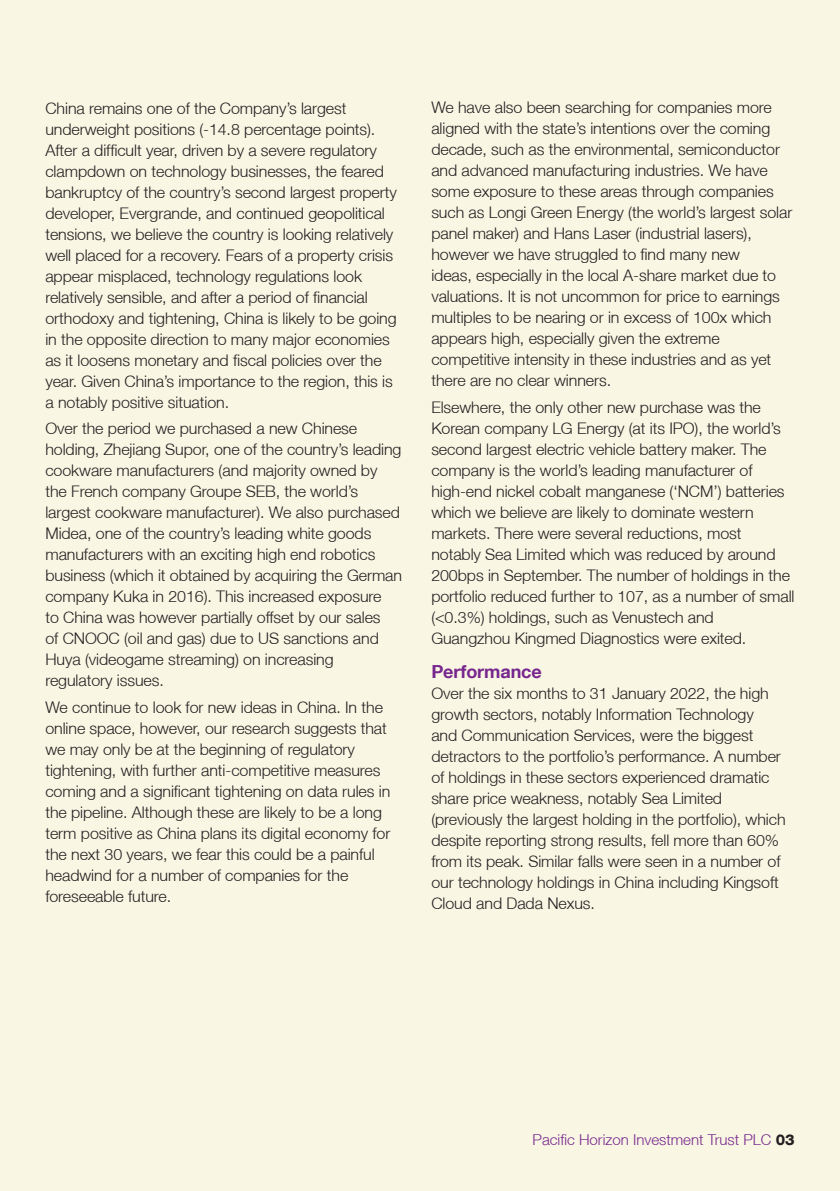
<style>
.page{position:relative;width:840px;height:1191px;background:#fff}
.page>*{position:absolute;margin:0;border:0;box-sizing:border-box;transform-origin:0 0}
.t1{font:700 18px "Helvetica Neue LT";letter-spacing:-.005em;color:#77278d}
.t2{font:300 16px/21px "Helvetica Neue LT";letter-spacing:-.005em;color:#231f20}
.t3{font:300 15px "Helvetica Neue LT";color:#77278d}
.s1{font-weight:800;color:#231f20}
</style>
<div class="page">
<div style="left:0;top:0;width:839px;height:1191px;background:#f9f6e4"></div>
<p class="t2" style="left:45px;top:97px;width:353px">China remains one of the Company’s largest underweight positions (-14.8 percentage points).<br>After a difficult year, driven by a severe regulatory clampdown on technology businesses, the feared bankruptcy of the country’s second largest property developer, Evergrande, and continued geopolitical tensions, we believe the country is looking relatively well placed for a recovery. Fears of a property crisis appear misplaced, technology regulations look relatively sensible, and after a period of financial orthodoxy and tightening, China is likely to be going in the opposite direction to many major economies as it loosens monetary and fiscal policies over the year. Given China’s importance to the region, this is a notably positive situation.</p>
<p class="t2" style="left:45px;top:418px;width:358px">Over the period we purchased a new Chinese holding, Zhejiang Supor, one of the country’s leading cookware manufacturers (and majority owned by the French company Groupe SEB, the world’s largest cookware manufacturer). We also purchased Midea, one of the country’s leading white goods manufacturers with an exciting high end robotics business (which it obtained by acquiring the German company Kuka in 2016). This increased exposure<br>to China was however partially offset by our sales<br>of CNOOC (oil and gas) due to US sanctions and Huya (videogame streaming) on increasing regulatory issues.</p>
<p class="t2" style="left:45px;top:696px;width:346px">We continue to look for new ideas in China. In the online space, however, our research suggests that we may only be at the beginning of regulatory tightening, with further anti-competitive measures coming and a significant tightening on data rules in the pipeline. Although these are likely to be a long term positive as China plans its digital economy for the next 30 years, we fear this could be a painful headwind for a number of companies for the foreseeable future.</p>
<p class="t2" style="left:431px;top:97px;width:362px">We have also been searching for companies more aligned with the state’s intentions over the coming decade, such as the environmental, semiconductor and advanced manufacturing industries. We have some exposure to these areas through companies such as Longi Green Energy (the world’s largest solar panel maker) and Hans Laser (industrial lasers), however we have struggled to find many new<br>ideas, especially in the local A-share market due to valuations. It is not uncommon for price to earnings multiples to be nearing or in excess of 100x which appears high, especially given the extreme competitive intensity in these industries and as yet there are no clear winners.</p>
<p class="t2" style="left:431px;top:396px;width:364px">Elsewhere, the only other new purchase was the Korean company LG Energy (at its IPO), the world’s second largest electric vehicle battery maker. The company is the world’s leading manufacturer of high-end nickel cobalt manganese (‘NCM’) batteries which we believe are likely to dominate western markets. There were several reductions, most notably Sea Limited which was reduced by around 200bps in September. The number of holdings in the portfolio reduced further to 107, as a number of small (&lt;0.3%) holdings, such as Venustech and Guangzhou Kingmed Diagnostics were exited.</p>
<p class="t1" style="left:431px;top:660px;width:112px">Performance</p>
<p class="t2" style="left:431px;top:682px;width:355px">Over the six months to 31 January 2022, the high growth sectors, notably Information Technology<br>and Communication Services, were the biggest detractors to the portfolio’s performance. A number of holdings in these sectors experienced dramatic share price weakness, notably Sea Limited (previously the largest holding in the portfolio), which despite reporting strong results, fell more than 60% from its peak. Similar falls were seen in a number of our technology holdings in China including Kingsoft Cloud and Dada Nexus.</p>
<p class="t3" style="left:532px;top:1130px;width:263px">Pacific Horizon Investment Trust PLC <span class="s1">03</span></p>
</div>
